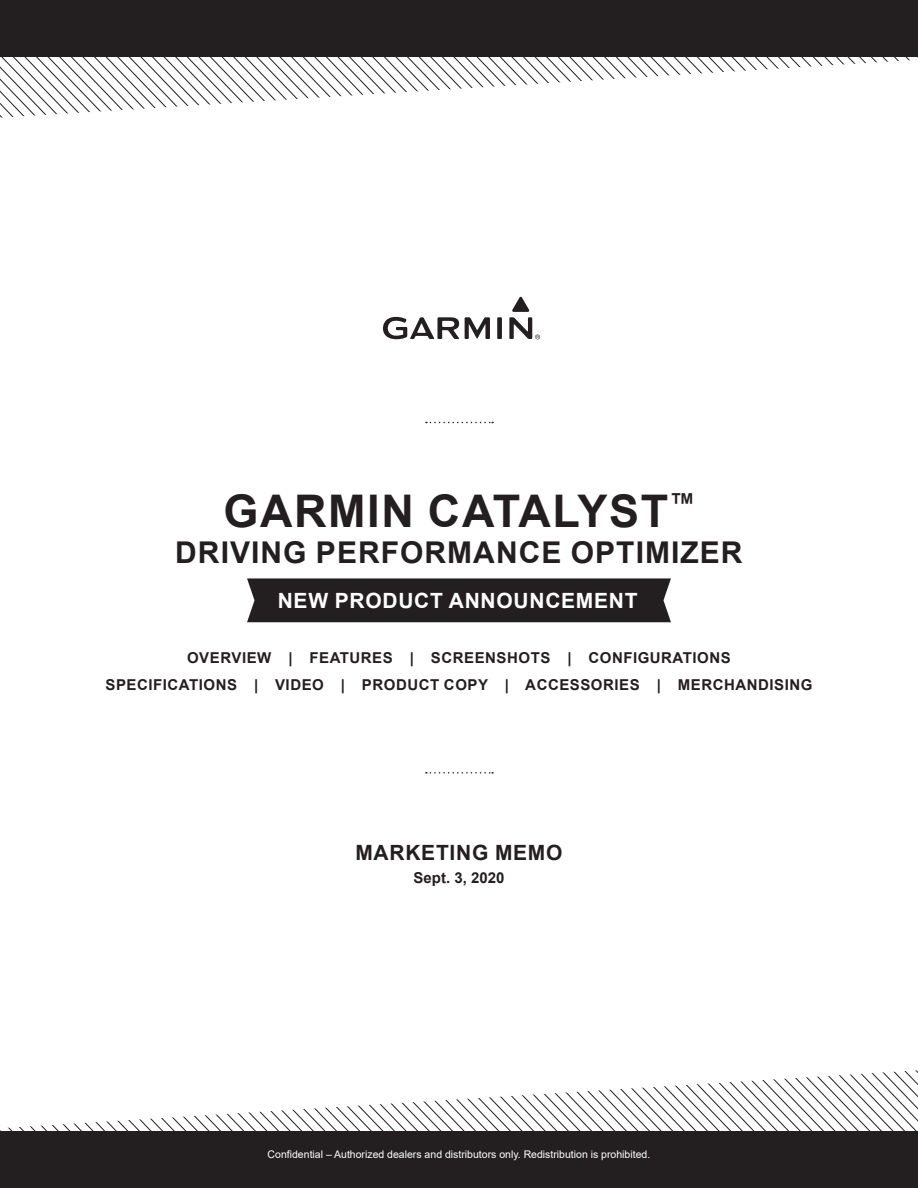
<style>
.page{position:relative;width:918px;height:1188px;background:#fff}
.page>*{position:absolute;margin:0;border:0;box-sizing:border-box;transform-origin:0 0}
.t1{font:700 45px "Arial";letter-spacing:.035em;color:#231f20}
.t2{font:700 30px "Arial";letter-spacing:.035em;color:#231f20}
.t3{font:700 21px "Arial";letter-spacing:.035em;color:#fff}
.t4{font:700 21px "Arial";letter-spacing:.035em;color:#231f20}
.t5{font:700 15px "Arial";letter-spacing:.035em;color:#231f20}
.t6{font:700 15px "Arial";color:#231f20}
.t7{font:10.5px "Arial";color:#fff}
</style>
<div class="page">
<svg style="left:0;top:1070px;width:918px;height:61px"></svg>
<svg style="left:0;top:57px;width:918px;height:61px"></svg>
<div style="left:0;top:0;width:918px;height:57px;background:#231f20"></div>
<div style="left:0;top:1131px;width:918px;height:57px;background:#231f20"></div>
<svg style="left:383px;top:297px;width:157px;height:42px"></svg>
<svg style="left:426px;top:422px;width:67px;height:1px"></svg>
<div style="left:247px;top:578px;width:424px;height:44px;background:#231f20"></div>
<svg style="left:426px;top:772px;width:67px;height:2px"></svg>
<p class="t1" style="left:224px;top:479px;width:473px">GARMIN CATALYST<sup>™</sup></p>
<p class="t2" style="left:175px;top:531px;width:569px">DRIVING PERFORMANCE OPTIMIZER</p>
<p class="t3" style="left:278px;top:586px;width:361px">NEW PRODUCT ANNOUNCEMENT</p>
<p class="t5" style="left:187px;top:647px;width:545px">OVERVIEW | FEATURES | SCREENSHOTS | CONFIGURATIONS</p>
<p class="t5" style="left:105px;top:674px;width:709px">SPECIFICATIONS | VIDEO | PRODUCT COPY | ACCESSORIES | MERCHANDISING</p>
<p class="t4" style="left:355px;top:838px;width:209px">MARKETING MEMO</p>
<p class="t6" style="left:414px;top:868px;width:92px">Sept. 3, 2020</p>
<p class="t7" style="left:268px;top:1147px;width:384px">Confidential – Authorized dealers and distributors only. Redistribution is prohibited.</p>
</div>
